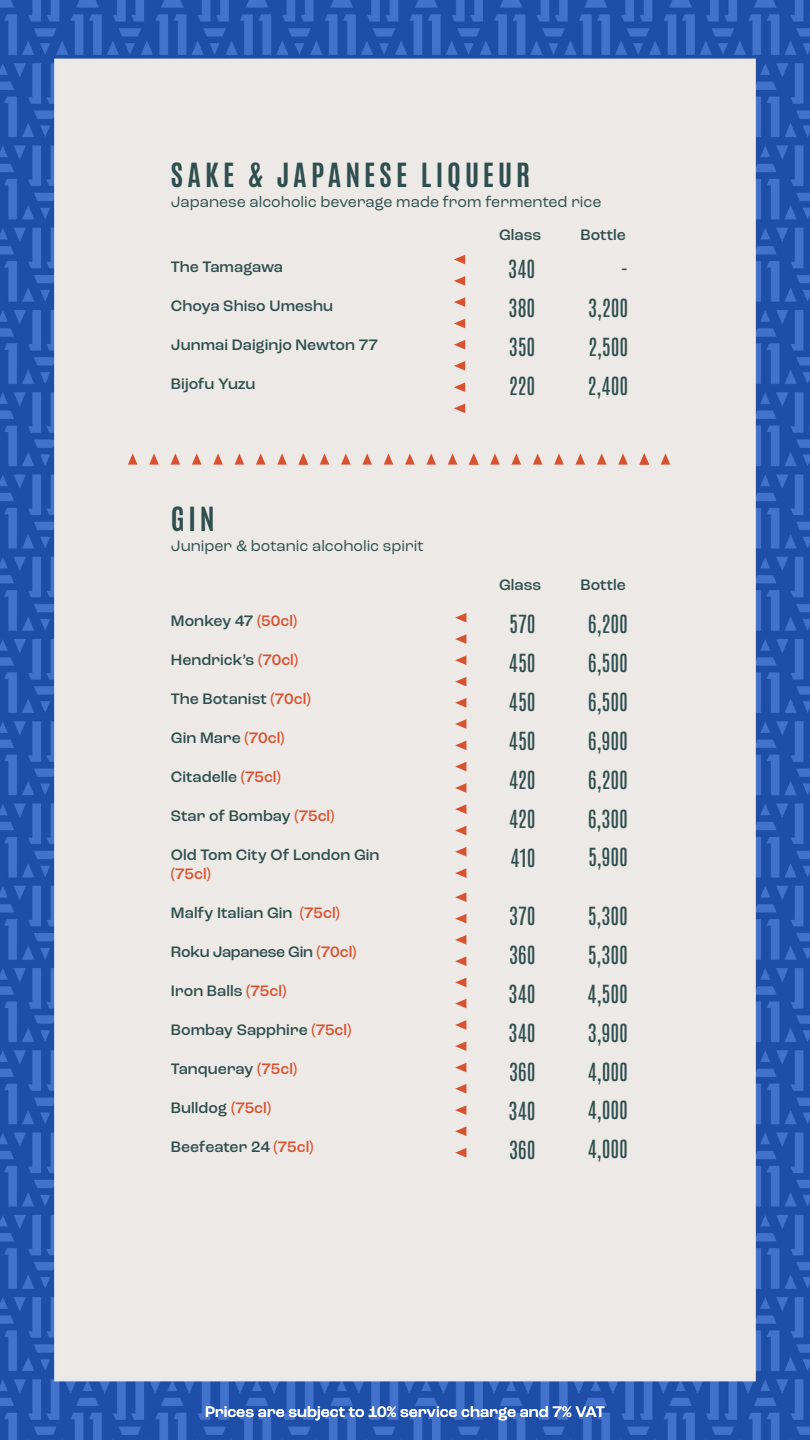
<style>
.page{position:relative;width:810px;height:1440px;background:#fff}
.page>*{position:absolute;margin:0;border:0;box-sizing:border-box;transform-origin:0 0}
.t1{font:700 28.35px "Antonio";letter-spacing:.145em;color:#2f4f4e}
.t2{font:21.23px/38.9px "Antonio";color:#2f4f4e;text-align:justify}
.t3{font:500 15.9px "Roc Grotesk";color:#2f4f4e}
.t4{font:15.9px "Roc Grotesk";letter-spacing:-.005em;color:#2f4f4e}
.t5{font:500 15.9px "Roc Grotesk";color:#fff}
.t6{font:500 15.9px "Roc Grotesk";letter-spacing:-.02em;color:#2f4f4e}
.t7{font:500 15.9px "Roc Grotesk";color:#d9522f}
.s1{color:#d9522f}
</style>
<div class="page">
<img style="left:0;top:0;width:810px;height:1440px">
<svg style="left:128px;top:453px;width:10px;height:12px"></svg>
<svg style="left:149px;top:453px;width:10px;height:12px"></svg>
<svg style="left:171px;top:453px;width:9px;height:12px"></svg>
<svg style="left:192px;top:453px;width:10px;height:12px"></svg>
<svg style="left:213px;top:453px;width:10px;height:12px"></svg>
<svg style="left:235px;top:453px;width:9px;height:12px"></svg>
<svg style="left:256px;top:453px;width:10px;height:12px"></svg>
<svg style="left:277px;top:453px;width:10px;height:12px"></svg>
<svg style="left:298px;top:453px;width:10px;height:12px"></svg>
<svg style="left:320px;top:453px;width:9px;height:12px"></svg>
<svg style="left:341px;top:453px;width:10px;height:12px"></svg>
<svg style="left:362px;top:453px;width:10px;height:12px"></svg>
<svg style="left:384px;top:453px;width:9px;height:12px"></svg>
<svg style="left:405px;top:453px;width:10px;height:12px"></svg>
<svg style="left:426px;top:453px;width:10px;height:12px"></svg>
<svg style="left:448px;top:453px;width:9px;height:12px"></svg>
<svg style="left:469px;top:453px;width:10px;height:12px"></svg>
<svg style="left:490px;top:453px;width:10px;height:12px"></svg>
<svg style="left:512px;top:453px;width:9px;height:12px"></svg>
<svg style="left:533px;top:453px;width:9px;height:12px"></svg>
<svg style="left:554px;top:453px;width:10px;height:12px"></svg>
<svg style="left:576px;top:453px;width:9px;height:12px"></svg>
<svg style="left:597px;top:453px;width:9px;height:12px"></svg>
<svg style="left:618px;top:453px;width:10px;height:12px"></svg>
<svg style="left:639px;top:453px;width:10px;height:12px"></svg>
<svg style="left:661px;top:453px;width:9px;height:12px"></svg>
<svg style="left:455px;top:677px;width:11px;height:9px"></svg>
<svg style="left:455px;top:655px;width:11px;height:10px"></svg>
<svg style="left:455px;top:634px;width:11px;height:10px"></svg>
<svg style="left:455px;top:613px;width:11px;height:9px"></svg>
<svg style="left:455px;top:741px;width:11px;height:9px"></svg>
<svg style="left:455px;top:719px;width:11px;height:10px"></svg>
<svg style="left:455px;top:698px;width:11px;height:10px"></svg>
<svg style="left:455px;top:783px;width:11px;height:10px"></svg>
<svg style="left:455px;top:762px;width:11px;height:9px"></svg>
<svg style="left:455px;top:826px;width:11px;height:9px"></svg>
<svg style="left:455px;top:804px;width:11px;height:10px"></svg>
<svg style="left:455px;top:868px;width:11px;height:10px"></svg>
<svg style="left:455px;top:847px;width:11px;height:10px"></svg>
<svg style="left:455px;top:956px;width:11px;height:10px"></svg>
<svg style="left:455px;top:935px;width:11px;height:10px"></svg>
<svg style="left:455px;top:914px;width:11px;height:9px"></svg>
<svg style="left:455px;top:892px;width:11px;height:10px"></svg>
<svg style="left:455px;top:1020px;width:11px;height:10px"></svg>
<svg style="left:455px;top:999px;width:11px;height:9px"></svg>
<svg style="left:455px;top:978px;width:11px;height:9px"></svg>
<svg style="left:455px;top:1063px;width:11px;height:9px"></svg>
<svg style="left:455px;top:1041px;width:11px;height:10px"></svg>
<svg style="left:455px;top:1105px;width:11px;height:10px"></svg>
<svg style="left:455px;top:1084px;width:11px;height:10px"></svg>
<svg style="left:455px;top:1148px;width:11px;height:10px"></svg>
<svg style="left:455px;top:1126px;width:11px;height:10px"></svg>
<svg style="left:454px;top:319px;width:11px;height:9px"></svg>
<svg style="left:454px;top:297px;width:11px;height:10px"></svg>
<svg style="left:454px;top:276px;width:11px;height:10px"></svg>
<svg style="left:454px;top:255px;width:11px;height:9px"></svg>
<svg style="left:454px;top:382px;width:11px;height:10px"></svg>
<svg style="left:454px;top:361px;width:11px;height:10px"></svg>
<svg style="left:454px;top:340px;width:11px;height:9px"></svg>
<svg style="left:454px;top:404px;width:11px;height:9px"></svg>
<h1 class="t1" style="left:171px;top:155px;width:361px">SAKE &amp; JAPANESE LIQUEUR</h1>
<p class="t4" style="left:171px;top:192px;width:432px">Japanese alcoholic beverage made from fermented rice</p>
<p class="t3" style="left:171px;top:257px;width:114px">The Tamagawa</p>
<p class="t3" style="left:171px;top:296px;width:164px">Choya Shiso Umeshu</p>
<p class="t3" style="left:171px;top:335px;width:209px">Junmai Daiginjo Newton 77</p>
<p class="t3" style="left:171px;top:374px;width:86px">Bijofu Yuzu</p>
<h1 class="t1" style="left:171px;top:499px;width:45px">GIN</h1>
<p class="t4" style="left:171px;top:536px;width:254px">Juniper &amp; botanic alcoholic spirit</p>
<p class="t3" style="left:171px;top:611px;width:128px">Monkey 47 <span class="s1">(50cl)</span></p>
<p class="t3" style="left:171px;top:650px;width:129px">Hendrick’s <span class="s1">(70cl)</span></p>
<p class="t3" style="left:171px;top:689px;width:141px">The Botanist <span class="s1">(70cl)</span></p>
<p class="t3" style="left:171px;top:728px;width:115px">Gin Mare <span class="s1">(70cl)</span></p>
<p class="t3" style="left:171px;top:767px;width:111px">Citadelle <span class="s1">(75cl)</span></p>
<p class="t3" style="left:171px;top:806px;width:165px">Star of Bombay <span class="s1">(75cl)</span></p>
<p class="t3" style="left:171px;top:845px;width:210px">Old Tom City Of London Gin</p>
<p class="t7" style="left:171px;top:864px;width:42px">(75cl)</p>
<p class="t3" style="left:171px;top:903px;width:171px">Malfy Italian Gin <span class="s1">(75cl)</span></p>
<p class="t6" style="left:171px;top:942px;width:187px">Roku Japanese Gin <span class="s1">(70cl)</span></p>
<p class="t3" style="left:171px;top:981px;width:117px">Iron Balls <span class="s1">(75cl)</span></p>
<p class="t3" style="left:171px;top:1020px;width:182px">Bombay Sapphire <span class="s1">(75cl)</span></p>
<p class="t3" style="left:171px;top:1059px;width:128px">Tanqueray <span class="s1">(75cl)</span></p>
<p class="t3" style="left:171px;top:1098px;width:102px">Bulldog <span class="s1">(75cl)</span></p>
<p class="t3" style="left:171px;top:1137px;width:144px">Beefeater 24 <span class="s1">(75cl)</span></p>
<p class="t3" style="left:499px;top:225px;width:44px">Glass</p>
<p class="t3" style="left:581px;top:225px;width:47px">Bottle</p>
<h2 class="t2" style="left:508px;top:250px;width:29px">340<br>380<br>350<br>220</h2>
<h2 class="t2" style="left:588px;top:250px;width:42px;text-indent:34px">- 3,200<br>2,500<br>2,400</h2>
<p class="t3" style="left:499px;top:575px;width:44px">Glass</p>
<p class="t3" style="left:581px;top:575px;width:47px">Bottle</p>
<h2 class="t2" style="left:509px;top:605px;width:28px">570<br>450<br>450<br>450<br>420<br>420<br>410</h2>
<h2 class="t2" style="left:509px;top:897px;width:29px">370<br>360<br>340<br>340<br>360<br>340<br>360</h2>
<h2 class="t2" style="left:588px;top:605px;width:42px">6,200<br>6,500<br>6,500<br>6,900<br>6,200<br>6,300<br>5,900</h2>
<h2 class="t2" style="left:588px;top:897px;width:42px">5,300<br>5,300<br>4,500<br>3,900<br>4,000<br>4,000<br>4,000</h2>
<p class="t5" style="left:205px;top:1402px;width:401px">Prices are subject to 10% service charge and 7% VAT</p>
</div>
